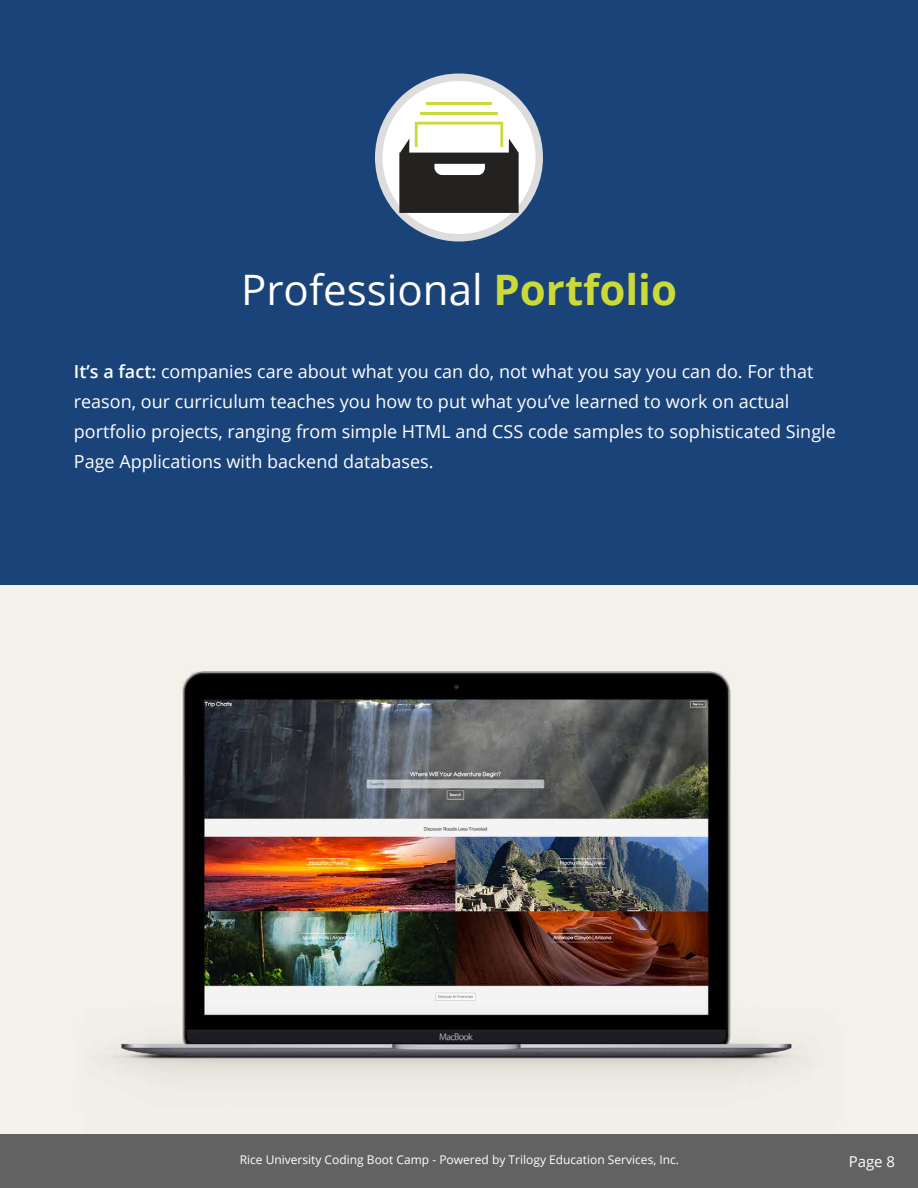
<style>
.page{position:relative;width:918px;height:1188px;background:#fff}
.page>*{position:absolute;margin:0;border:0;box-sizing:border-box;transform-origin:0 0}
.t1{font:42px "Open Sans";color:#fff}
.t2{font:18px/30px "Open Sans";color:#fefefe}
.t3{font:15px "Open Sans";color:#fff}
.t4{font:12px "Open Sans";color:#fff}
.s1{font-weight:700;color:#cbda39}
.s2{font-weight:600}
</style>
<div class="page">
<div style="left:0;top:1134px;width:918px;height:54px;background:#626262"></div>
<div style="left:0;top:0;width:918px;height:1134px;background:#1a437a"></div>
<svg style="left:379px;top:77px;width:160px;height:161px;background:#fafaf9"></svg>
<div style="left:375px;top:73px;width:168px;height:168px;border:8px solid #ddd;border-radius:50%"></div>
<svg style="left:399px;top:122px;width:120px;height:91px;background:#75736e"></svg>
<hr style="left:420px;top:112px;width:78px;height:3px;background:#cbda39">
<hr style="left:426px;top:102px;width:66px;height:3px;background:#cbda39">
<div style="left:0;top:585px;width:918px;height:549px;background:#f4f1ea"></div>
<img style="left:109px;top:672px;width:691px;height:405px">
<h1 class="t1" style="left:241px;top:261px;width:437px">Professional <span class="s1">Portfolio</span></h1>
<p class="t2" style="left:74px;top:356px;width:764px"><span class="s2">It’s a fact:</span> companies care about what you can do, not what you say you can do. For that reason, our curriculum teaches you how to put what you’ve learned to work on actual portfolio projects, ranging from simple HTML and CSS code samples to sophisticated Single Page Applications with backend databases.</p>
<p class="t4" style="left:240px;top:1152px;width:441px">Rice University Coding Boot Camp - Powered by Trilogy Education Services, Inc.</p>
<p class="t3" style="left:849px;top:1151px;width:48px">Page 8</p>
</div>
